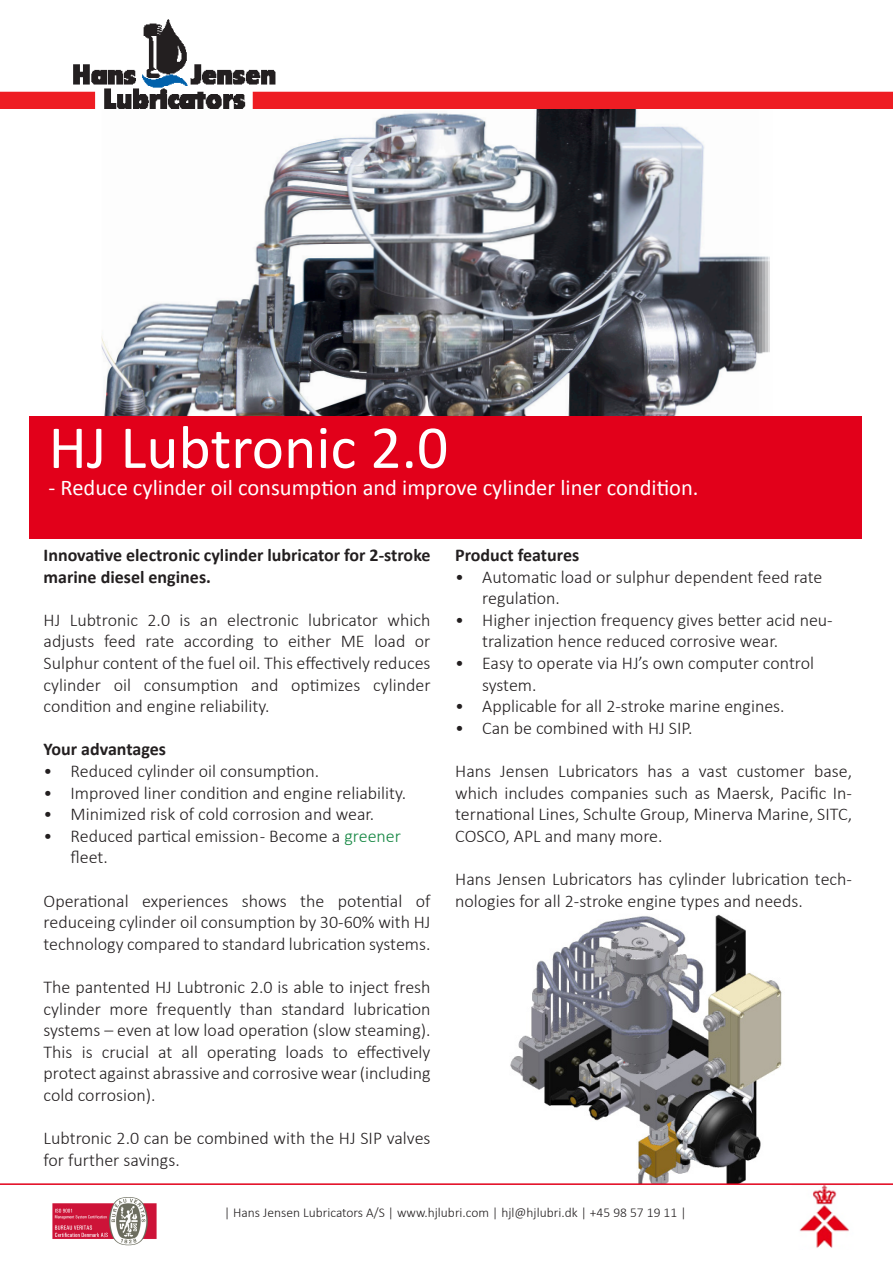
<style>
.page{position:relative;width:893px;height:1263px;background:#fff}
.page>*{position:absolute;margin:0;border:0;box-sizing:border-box;transform-origin:0 0}
.t1{font:61.5px "Calibri";color:#fff}
.t2{font:22.5px "Calibri";color:#fff}
.t3{font:300 18px/21.6px "Calibri";color:#231f20}
.t4{font:700 18px/21.6px "Calibri";color:#231f20}
.t5{font:300 13.5px "Calibri";color:#231f20}
.s1{color:#138641}
</style>
<div class="page">
<img style="left:102px;top:108px;width:680px;height:309px">
<div style="left:29px;top:417px;width:833px;height:122px;background:#e2001a"></div>
<img style="left:510px;top:914px;width:272px;height:269px">
<img style="left:799px;top:1186px;width:50px;height:62px">
<img style="left:0;top:20px;width:893px;height:88px">
<img style="left:52px;top:1197px;width:105px;height:49px">
<hr style="left:0;top:1183px;width:893px;height:2px;background:#e2001a">
<p class="t1" style="left:49px;top:409px;width:401px">HJ Lubtronic 2.0</p>
<p class="t2" style="left:49px;top:473px;width:651px">- Reduce cylinder oil consumption and improve cylinder liner condition.</p>
<p class="t4" style="left:44px;top:544px;width:388px">Innovative electronic cylinder lubricator for 2-stroke marine diesel engines.</p>
<p class="t3" style="left:44px;top:609px;width:388px;text-align:justify">HJ Lubtronic 2.0 is an electronic lubricator which adjusts feed rate according to either ME load or Sulphur content of the fuel oil. This effectively reduces cylinder oil consumption and optimizes cylinder condition and engine reliability.</p>
<p class="t4" style="left:44px;top:738px;width:124px">Your advantages</p>
<p class="t3" style="left:44px;top:760px;width:277px">• Reduced cylinder oil consumption.</p>
<p class="t3" style="left:44px;top:782px;width:364px">• Improved liner condition and engine reliability.</p>
<p class="t3" style="left:44px;top:803px;width:332px">• Minimized risk of cold corrosion and wear.</p>
<p class="t3" style="left:71px;top:825px;width:332px;text-indent:-27px">• Reduced partical emission - Become a <span class="s1">greener </span>fleet.</p>
<p class="t3" style="left:44px;top:890px;width:388px;text-align:justify">Operational experiences shows the potential of reduceing cylinder oil consumption by 30-60% with HJ technology compared to standard lubrication systems.</p>
<p class="t3" style="left:44px;top:976px;width:388px;text-align:justify">The pantented HJ Lubtronic 2.0 is able to inject fresh cylinder more frequently than standard lubrication systems – even at low load operation (slow steaming).<br>This is crucial at all operating loads to effectively protect against abrassive and corrosive wear (including cold corrosion).</p>
<p class="t3" style="left:44px;top:1127px;width:388px">Lubtronic 2.0 can be combined with the HJ SIP valves for further savings.</p>
<p class="t4" style="left:455px;top:544px;width:126px">Product features</p>
<p class="t3" style="left:482px;top:566px;width:342px;text-indent:-27px">• Automatic load or sulphur dependent feed rate regulation.</p>
<p class="t3" style="left:482px;top:609px;width:352px;text-indent:-27px">• Higher injection frequency gives better acid neu&shy;tralization hence reduced corrosive wear.</p>
<p class="t3" style="left:482px;top:652px;width:333px;text-indent:-27px">• Easy to operate via HJ’s own computer control system.</p>
<p class="t3" style="left:455px;top:695px;width:331px">• Applicable for all 2-stroke marine engines.</p>
<p class="t3" style="left:455px;top:717px;width:239px">• Can be combined with HJ SIP.</p>
<p class="t3" style="left:455px;top:760px;width:398px;text-align:justify">Hans Jensen Lubricators has a vast customer base, which includes companies such as Maersk, Pacific In&shy;ternational Lines, Schulte Group, Minerva Marine, SITC, COSCO, APL and many more.</p>
<p class="t3" style="left:455px;top:868px;width:398px">Hans Jensen Lubricators has cylinder lubrication tech&shy;nologies for all 2-stroke engine types and needs.</p>
<p class="t5" style="left:224px;top:1204px;width:464px">| Hans Jensen Lubricators A/S | www.hjlubri.com | hjl@hjlubri.dk | +45 98 57 19 11 |</p>
</div>
